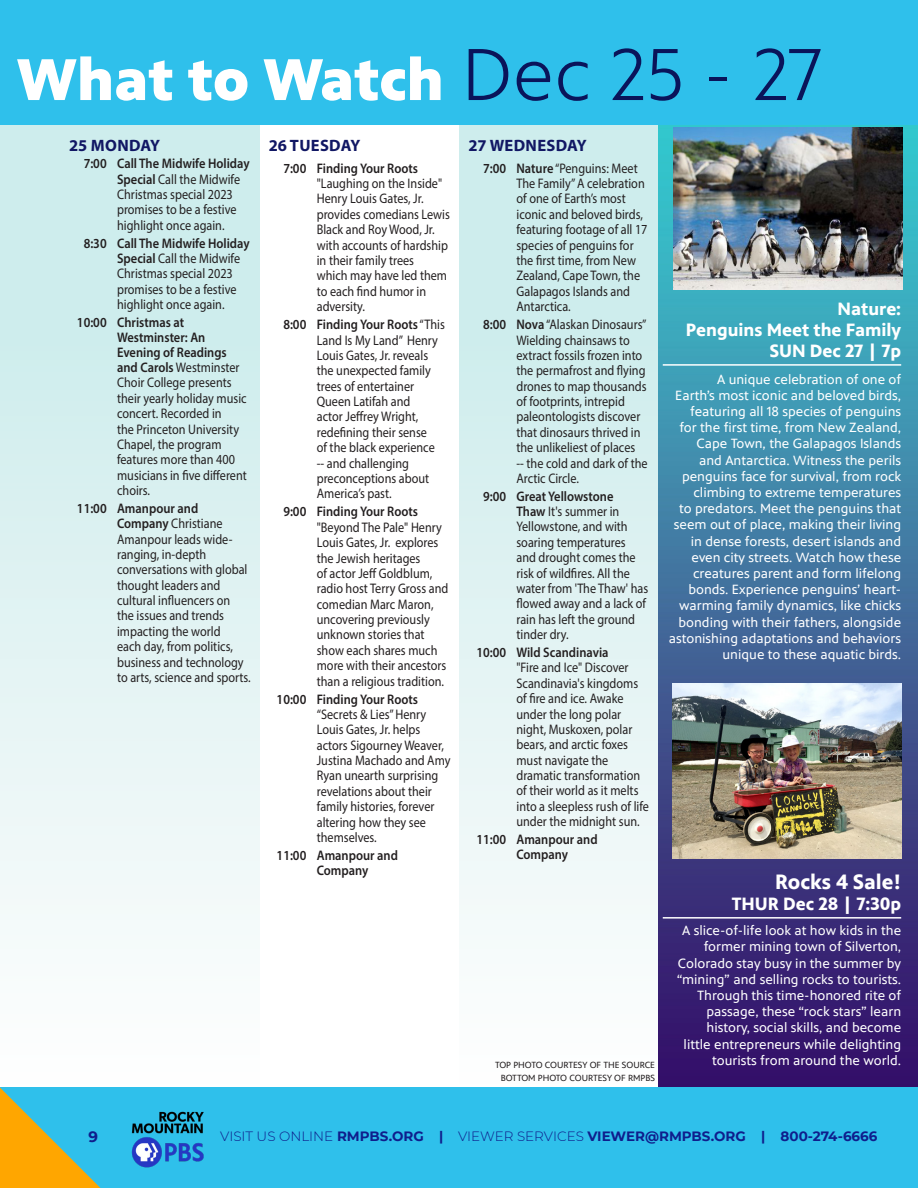
<style>
.page{position:relative;width:918px;height:1188px;background:#fff}
.page>*{position:absolute;margin:0;border:0;box-sizing:border-box;transform-origin:0 0}
.t1{font:900 60px "PBS Sans";color:#fff}
.t2{font:700 21px "PBS Sans";color:#fff}
.E-Promo_Sub_Header{font:700 18px "PBS Sans";color:#fff}
.Primetime_Date{font:700 16.5px "Myriad Pro";letter-spacing:.02em;color:#111764}
.Schedule_PM{font:700 16.5px "Myriad Pro";letter-spacing:.01em;color:#111764}
.t3{font:700 15px "Montserrat";color:#0f1e8c}
.Schedule_PM-2{font:13.8px/15.3px "Myriad Pro";color:#231f20;scale:.88 1}
.Schedule_PM-3{font:600 13.8px/15px "Myriad Pro";color:#231f20;scale:.9 1}
.E-Promo_Body_Text{font:13.5px/16.2px "PBS Sans";color:#fff;text-align:right}
.t4{font:700 13.5px "Montserrat";color:#0f1e8c}
.E-Promo_Body_Text-2{font:9px "PBS Sans";color:#231f20}
.s1{font-weight:300;font-size:75px;color:#0a145a}
.s2{font-weight:600}
.s3{font-weight:300}
</style>
<div class="page">
<img style="left:658px;top:125px;width:260px;height:962px">
<div style="left:459px;top:125px;width:199px;height:961px;background:linear-gradient(to bottom,#c6eaea,#fcfdfd)"></div>
<div style="left:1px;top:125px;width:259px;height:961px;background:linear-gradient(to bottom,#c6eaea,#fcfdfd)"></div>
<hr style="left:663px;top:364px;width:238px;height:2px;background:#fff">
<img style="left:674px;top:127px;width:229px;height:162px">
<hr style="left:663px;top:917px;width:238px;height:2px;background:#fff">
<img style="left:672px;top:684px;width:229px;height:174px">
<div style="left:0;top:0;width:918px;height:125px;background:#2fc0eb"></div>
<div style="left:0;top:1087px;width:918px;height:101px;background:#2fc0eb"></div>
<svg style="left:0;top:1087px;width:101px;height:101px"></svg>
<img style="left:131px;top:1111px;width:73px;height:57px">
<p class="t1" style="left:17px;top:45px;width:806px">What to Watch <span class="s1">Dec 25 - 27</span></p>
<p class="Schedule_PM" style="left:69px;top:134px;width:93px">25 MONDAY</p>
<p class="Schedule_PM-2" style="left:117px;top:156px;width:152px;text-indent:-33px"><span class="s2">7:00 Call The Midwife Holiday<br>Special</span> Call the Midwife<br>Christmas special 2023 promises to be a festive highlight once again.</p>
<p class="Schedule_PM-2" style="left:117px;top:235px;width:152px;text-indent:-33px"><span class="s2">8:30 Call The Midwife Holiday<br>Special</span> Call the Midwife<br>Christmas special 2023 promises to be a festive highlight once again.</p>
<p class="Schedule_PM-2" style="left:117px;top:314px;width:149px;text-indent:-40px"><span class="s2">10:00 Christmas at<br>Westminster: An<br>Evening of Readings and Carols</span> Westminster<br>Choir College presents their yearly holiday music concert. Recorded in<br>the Princeton University<br>Chapel, the program features more than 400 musicians in five different choirs.</p>
<p class="Schedule_PM-2" style="left:117px;top:500px;width:153px;text-indent:-40px"><span class="s2">11:00 Amanpour and<br>Company</span> Christiane<br>Amanpour leads wide&shy;ranging, in-depth conversations with global thought leaders and cultural influencers on<br>the issues and trends impacting the world<br>each day, from politics, business and technology to arts, science and sports.</p>
<p class="Primetime_Date" style="left:269px;top:134px;width:93px">26 TUESDAY</p>
<p class="Schedule_PM-2" style="left:317px;top:160px;width:153px;text-indent:-33px"><span class="s2">7:00 Finding Your Roots </span>"Laughing on the Inside"<br>Henry Louis Gates, Jr. provides comedians Lewis<br>Black and Roy Wood, Jr. with accounts of hardship in their family trees<br>which may have led them to each find humor in adversity.</p>
<p class="Schedule_PM-2" style="left:317px;top:317px;width:147px;text-indent:-33px"><span class="s2">8:00 Finding Your Roots</span> “This<br>Land Is My Land” Henry<br>Louis Gates, Jr. reveals the unexpected family trees of entertainer<br>Queen Latifah and<br>actor Jeffrey Wright, redefining their sense<br>of the black experience -- and challenging preconceptions about<br>America’s past.</p>
<p class="Schedule_PM-2" style="left:317px;top:504px;width:151px;text-indent:-33px"><span class="s2">9:00 Finding Your Roots </span>"Beyond The Pale" Henry<br>Louis Gates, Jr. explores the Jewish heritages<br>of actor Jeff Goldblum, radio host Terry Gross and comedian Marc Maron, uncovering previously unknown stories that show each shares much more with their ancestors than a religious tradition.</p>
<p class="Schedule_PM-2" style="left:317px;top:691px;width:153px;text-indent:-40px"><span class="s2">10:00 Finding Your Roots </span>“Secrets &amp; Lies” Henry<br>Louis Gates, Jr. helps actors Sigourney Weaver,<br>Justina Machado and Amy<br>Ryan unearth surprising revelations about their family histories, forever altering how they see themselves.</p>
<p class="Schedule_PM-3" style="left:317px;top:847px;width:92px;text-indent:-40px">11:00 Amanpour and<br>Company</p>
<p class="Primetime_Date" style="left:468px;top:134px;width:120px">27 WEDNESDAY</p>
<p class="Schedule_PM-2" style="left:516px;top:160px;width:150px;text-indent:-33px"><span class="s2">7:00 Nature</span> “Penguins: Meet<br>The Family” A celebration of one of Earth’s most iconic and beloved birds, featuring footage of all 17 species of penguins for the first time, from New<br>Zealand, Cape Town, the<br>Galapagos Islands and<br>Antarctica.</p>
<p class="Schedule_PM-2" style="left:516px;top:317px;width:151px;text-indent:-33px"><span class="s2">8:00 Nova</span> “Alaskan Dinosaurs”<br>Wielding chainsaws to extract fossils frozen into the permafrost and flying drones to map thousands of footprints, intrepid paleontologists discover that dinosaurs thrived in the unlikeliest of places<br>-- the cold and dark of the<br>Arctic Circle.</p>
<p class="Schedule_PM-2" style="left:516px;top:488px;width:151px;text-indent:-33px"><span class="s2">9:00 Great Yellowstone<br>Thaw</span> It's summer in<br>Yellowstone, and with soaring temperatures and drought comes the risk of wildfires. All the water from 'The Thaw' has flowed away and a lack of rain has left the ground tinder dry.</p>
<p class="Schedule_PM-2" style="left:516px;top:645px;width:152px;text-indent:-40px"><span class="s2">10:00 Wild Scandinavia<br></span>"Fire and Ice" Discover<br>Scandinavia's kingdoms of fire and ice. Awake under the long polar night, Muskoxen, polar bears, and arctic foxes must navigate the dramatic transformation of their world as it melts into a sleepless rush of life under the midnight sun.</p>
<p class="Schedule_PM-3" style="left:516px;top:831px;width:92px;text-indent:-40px">11:00 Amanpour and<br>Company</p>
<p class="E-Promo_Body_Text-2" style="left:495px;top:1060px;width:162px">TOP PHOTO COURTESY OF THE SOURCE</p>
<p class="E-Promo_Body_Text-2" style="left:501px;top:1073px;width:156px">BOTTOM PHOTO COURTESY OF RMPBS</p>
<p class="E-Promo_Sub_Header" style="left:838px;top:299px;width:65px">Nature:</p>
<p class="E-Promo_Sub_Header" style="left:686px;top:320px;width:217px">Penguins Meet the Family</p>
<p class="E-Promo_Sub_Header" style="left:770px;top:341px;width:133px">SUN Dec 27 | 7p</p>
<p class="E-Promo_Body_Text" style="left:669px;top:371px;width:234px">A unique celebration of one of<br>Earth’s most iconic and beloved birds, featuring all 18 species of penguins<br>for the first time, from New Zealand, Cape Town, the Galapagos Islands<br>and Antarctica. Witness the perils penguins face for survival, from rock climbing to extreme temperatures<br>to predators. Meet the penguins that seem out of place, making their living in dense forests, desert islands and even city streets. Watch how these creatures parent and form lifelong bonds. Experience penguins’ heart&shy;warming family dynamics, like chicks bonding with their fathers, alongside astonishing adaptations and behaviors unique to these aquatic birds.</p>
<p class="t2" style="left:775px;top:870px;width:128px">Rocks 4 Sale!</p>
<p class="E-Promo_Sub_Header" style="left:732px;top:894px;width:171px">THUR Dec 28 | 7:30p</p>
<p class="E-Promo_Body_Text" style="left:677px;top:923px;width:226px">A slice-of-life look at how kids in the former mining town of Silverton, Colorado stay busy in the summer by “mining” and selling rocks to tourists.<br>Through this time-honored rite of passage, these “rock stars” learn history, social skills, and become little entrepreneurs while delighting tourists from around the world.</p>
<p class="t3" style="left:89px;top:1126px;width:11px">9</p>
<p class="t4" style="left:220px;top:1126px;width:659px"><span class="s3">VISIT US ONLINE</span> RMPBS.ORG | <span class="s3">VIEWER SERVICES</span> VIEWER@RMPBS.ORG | 800-274-6666</p>
</div>
